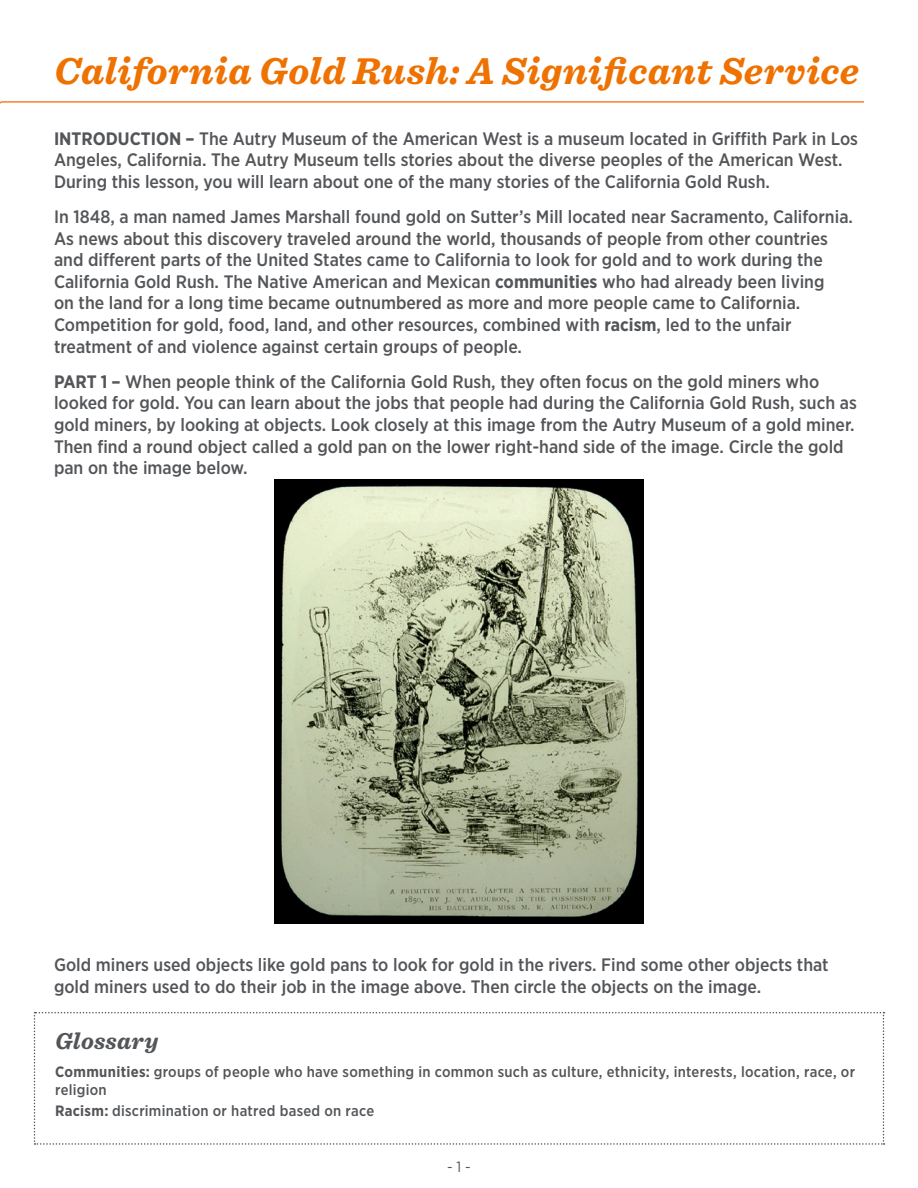
<style>
.page{position:relative;width:918px;height:1188px;background:#fff}
.page>*{position:absolute;margin:0;border:0;box-sizing:border-box;transform-origin:0 0}
.t1{font:italic 700 39px "Sentinel";letter-spacing:.01em;color:#ef7100}
._1_1_Header{font:italic 700 24px "Sentinel";letter-spacing:.015em;color:#535559}
.t2{font:500 18px/21.6px "Gotham Narrow";color:#535559}
._1_1_Header-2{font:500 15px/18px "Gotham Narrow";letter-spacing:.015em;color:#535559}
.t3{font:15px "Gotham Narrow";color:#535559}
.s1{font-weight:700}
</style>
<div class="page">
<svg style="left:0;top:101px;width:864px;height:3px"></svg>
<img style="left:274px;top:480px;width:370px;height:444px">
<svg style="left:34px;top:1012px;width:851px;height:133px"></svg>
<h1 class="t1" style="left:54px;top:40px;width:807px">California Gold Rush: A Significant Service</h1>
<p class="t2" style="left:54px;top:127px;width:806px"><span class="s1">INTRODUCTION –</span> The Autry Museum of the American West is a museum located in Griffith Park in Los<br>Angeles, California. The Autry Museum tells stories about the diverse peoples of the American West.<br>During this lesson, you will learn about one of the many stories of the California Gold Rush.</p>
<p class="t2" style="left:54px;top:206px;width:801px">In 1848, a man named James Marshall found gold on Sutter’s Mill located near Sacramento, California.<br>As news about this discovery traveled around the world, thousands of people from other countries and different parts of the United States came to California to look for gold and to work during the California Gold Rush. The Native American and Mexican <span class="s1">communities</span> who had already been living<br>on the land for a long time became outnumbered as more and more people came to California.<br>Competition for gold, food, land, and other resources, combined with <span class="s1">racism</span>, led to the unfair treatment of and violence against certain groups of people.</p>
<p class="t2" style="left:54px;top:370px;width:804px"><span class="s1">PART 1 –</span> When people think of the California Gold Rush, they often focus on the gold miners who looked for gold. You can learn about the jobs that people had during the California Gold Rush, such as gold miners, by looking at objects. Look closely at this image from the Autry Museum of a gold miner.<br>Then find a round object called a gold pan on the lower right-hand side of the image. Circle the gold pan on the image below.</p>
<p class="t2" style="left:54px;top:954px;width:776px">Gold miners used objects like gold pans to look for gold in the rivers. Find some other objects that gold miners used to do their job in the image above. Then circle the objects on the image.</p>
<p class="_1_1_Header" style="left:55px;top:1022px;width:105px">Glossary</p>
<p class="_1_1_Header-2" style="left:55px;top:1063px;width:802px"><span class="s1">Communities:</span> groups of people who have something in common such as culture, ethnicity, interests, location, race, or religion</p>
<p class="_1_1_Header-2" style="left:55px;top:1102px;width:321px"><span class="s1">Racism:</span> discrimination or hatred based on race</p>
<p class="t3" style="left:447px;top:1157px;width:25px">- 1 -</p>
</div>
